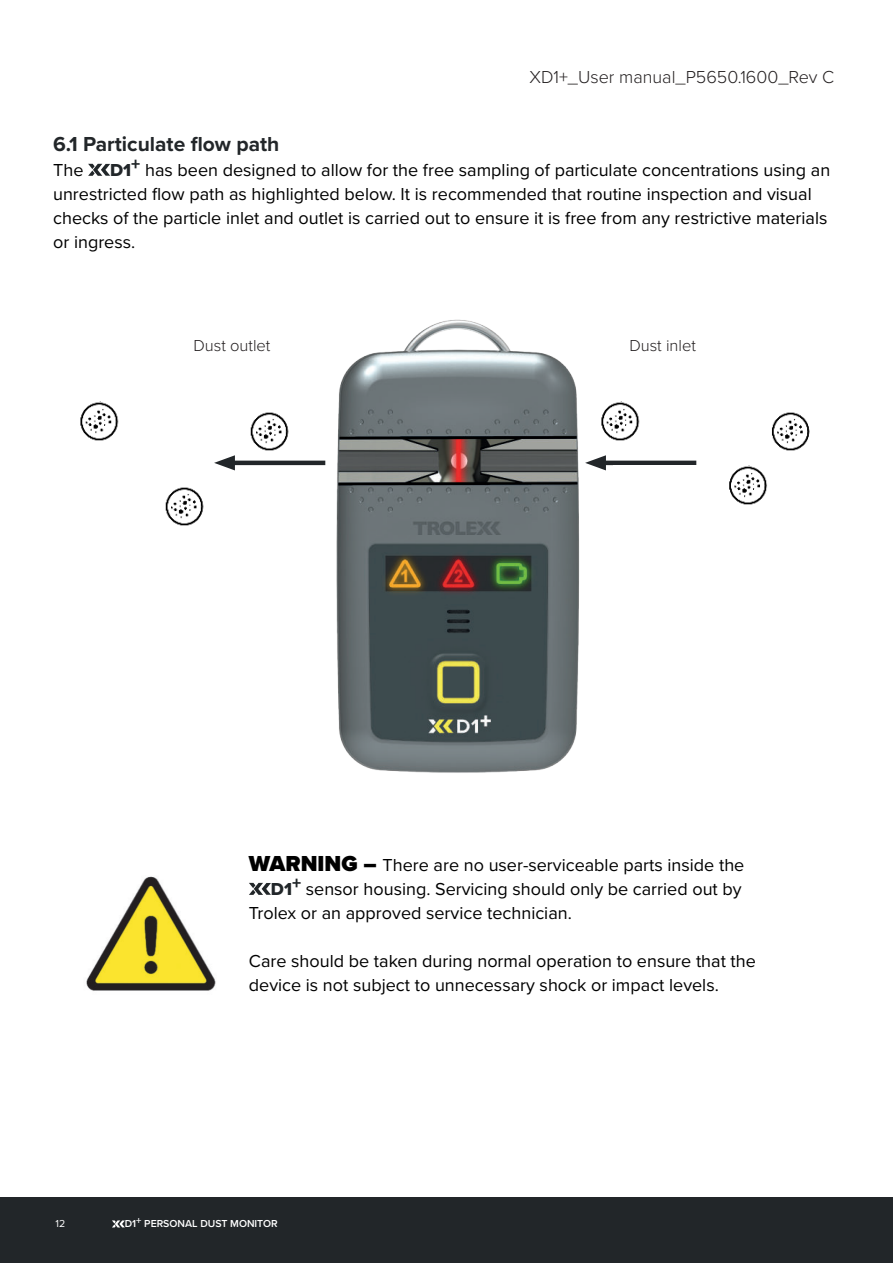
<style>
.page{position:relative;width:893px;height:1263px;background:#fff}
.page>*{position:absolute;margin:0;border:0;box-sizing:border-box;transform-origin:0 0}
.t1{font:700 21px "Proxima Nova";color:#222629}
.t2{font:18px/24px "Proxima Nova";color:#000}
.t3{font:300 18px "Proxima Nova";color:#231f20}
.t4{font:300 16.5px "Proxima Nova";color:#231f20}
.t5{font:600 10.5px "Proxima Nova";color:#fff}
.t6{font:10.5px "Proxima Nova";color:#fff}
.s1{font-family:"Proxima Nova Extrabld";color:#212629}
.s2{font-weight:900;font-size:22.5px}
</style>
<div class="page">
<div style="left:0;top:1197px;width:893px;height:66px;background:#222629"></div>
<img style="left:250px;top:413px;width:39px;height:38px">
<img style="left:165px;top:487px;width:39px;height:39px">
<img style="left:80px;top:402px;width:39px;height:39px">
<svg style="left:112px;top:1220px;width:13px;height:7px"></svg>
<svg style="left:88px;top:164px;width:22px;height:12px"></svg>
<img style="left:289px;top:319px;width:338px;height:454px">
<svg style="left:249px;top:883px;width:22px;height:12px"></svg>
<hr style="left:598px;top:461px;width:98px;height:4px;background:#222629">
<svg style="left:585px;top:455px;width:21px;height:15px"></svg>
<hr style="left:227px;top:461px;width:98px;height:4px;background:#222629">
<svg style="left:214px;top:455px;width:21px;height:15px"></svg>
<img style="left:772px;top:413px;width:38px;height:38px">
<img style="left:614px;top:466px;width:153px;height:38px">
<img style="left:585px;top:402px;width:55px;height:39px">
<img style="left:86px;top:876px;width:130px;height:115px">
<p class="t1" style="left:53px;top:133px;width:228px">6.1 Particulate flow path</p>
<p class="t3" style="left:529px;top:68px;width:306px">XD1+_User manual_P5650.1600_Rev C</p>
<p class="t2" style="left:53px;top:158px;width:779px;text-indent:57px"><span class="s1">D1</span><sup>+</sup> has been designed to allow for the free sampling of particulate concentrations using an unrestricted flow path as highlighted below. It is recommended that routine inspection and visual checks of the particle inlet and outlet is carried out to ensure it is free from any restrictive materials or ingress.</p>
<p class="t2" style="left:53px;top:158px;width:32px">The</p>
<p class="t4" style="left:193px;top:337px;width:79px">Dust outlet</p>
<p class="t4" style="left:629px;top:337px;width:68px">Dust inlet</p>
<p class="t2" style="left:249px;top:853px;width:497px"><span class="s2">WARNING –</span> There are no user-serviceable parts inside the</p>
<p class="t2" style="left:271px;top:877px;width:472px"><span class="s1">D1</span><sup>+</sup> sensor housing. Servicing should only be carried out by</p>
<p class="t2" style="left:249px;top:901px;width:324px">Trolex or an approved service technician.</p>
<p class="t2" style="left:249px;top:949px;width:509px">Care should be taken during normal operation to ensure that the device is not subject to unnecessary shock or impact levels.</p>
<p class="t6" style="left:56px;top:1219px;width:11px">12</p>
<p class="t5" style="left:125px;top:1219px;width:154px">D1+ PERSONAL DUST MONITOR</p>
</div>
